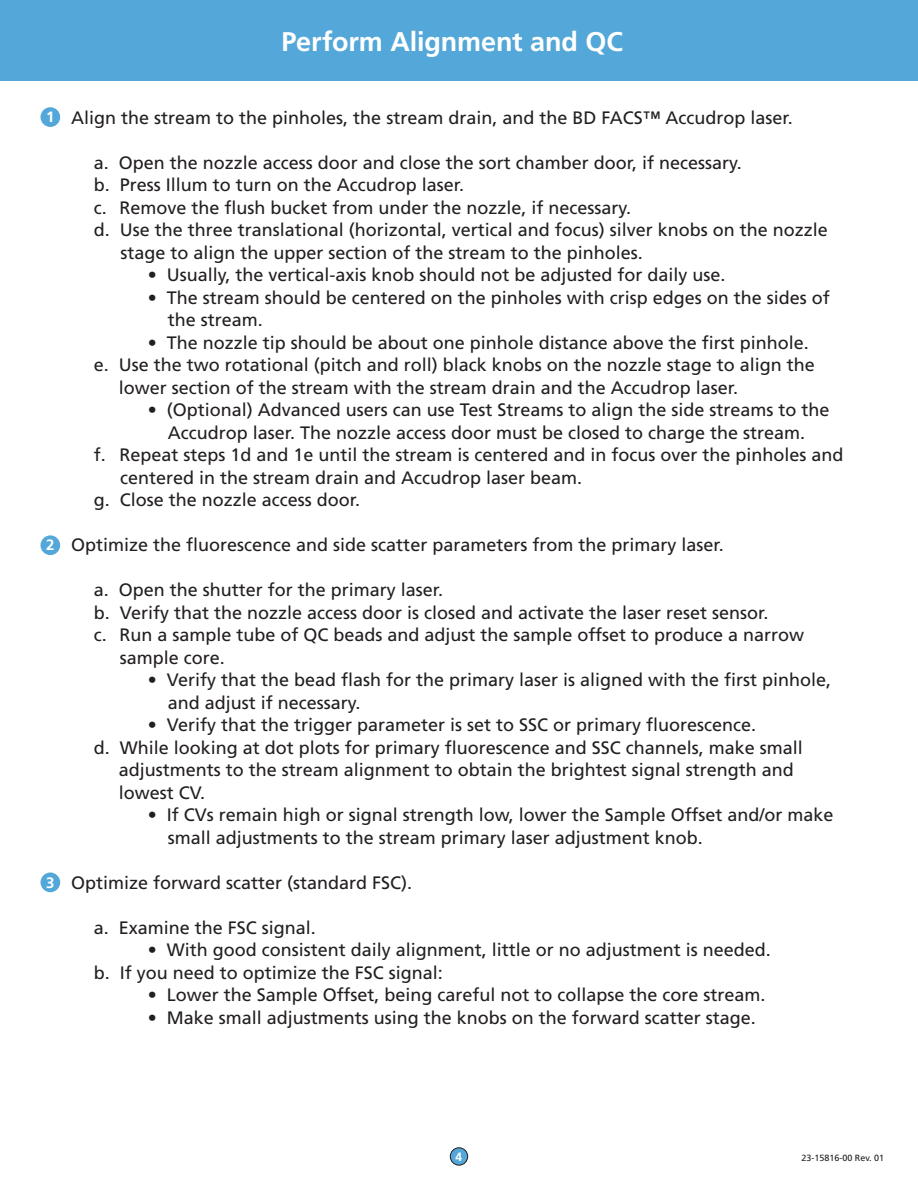
<style>
.page{position:relative;width:918px;height:1188px;background:#fff}
.page>*{position:absolute;margin:0;border:0;box-sizing:border-box;transform-origin:0 0}
.t1{font:700 27px "Frutiger";letter-spacing:-.005em;color:#fff}
.t2{font:18px/22.5px "Frutiger";color:#231f20}
.t3{font:700 15px "Frutiger";color:#fff}
.t4{font:700 12px "Frutiger";color:#fff}
.t5{font:9px "Frutiger";color:#231f20}
</style>
<div class="page">
<div style="left:0;top:0;width:918px;height:81px;background:#54a8d9"></div>
<div style="left:41px;top:108px;width:18px;height:18px;background:#54a8d9;border-radius:50%"></div>
<div style="left:40px;top:107px;width:20px;height:20px;border:2px solid #54a8d9;border-radius:50%"></div>
<div style="left:41px;top:536px;width:18px;height:18px;background:#54a8d9;border-radius:50%"></div>
<div style="left:40px;top:535px;width:20px;height:20px;border:2px solid #54a8d9;border-radius:50%"></div>
<div style="left:41px;top:873px;width:18px;height:18px;background:#54a8d9;border-radius:50%"></div>
<div style="left:40px;top:873px;width:20px;height:19px;border:2px solid #54a8d9;border-radius:50%"></div>
<div style="left:450px;top:1148px;width:18px;height:17px;background:#54a8d9;border-radius:50%"></div>
<div style="left:450px;top:1147px;width:18px;height:19px;border:1px solid #231f20;border-radius:50%"></div>
<h1 class="t1" style="left:281px;top:25px;width:343px">Perform Alignment and QC</h1>
<p class="t3" style="left:46px;top:108px;width:10px">1</p>
<p class="t3" style="left:46px;top:536px;width:10px">2</p>
<p class="t3" style="left:46px;top:874px;width:10px">3</p>
<p class="t2" style="left:71px;top:106px;width:723px">Align the stream to the pinholes, the stream drain, and the BD FACS™ Accudrop laser.</p>
<p class="t2" style="left:94px;top:151px;width:650px">a. Open the nozzle access door and close the sort chamber door, if necessary.</p>
<p class="t2" style="left:94px;top:174px;width:372px">b. Press Illum to turn on the Accudrop laser.</p>
<p class="t2" style="left:94px;top:196px;width:539px">c. Remove the flush bucket from under the nozzle, if necessary.</p>
<p class="t2" style="left:94px;top:219px;width:736px">d. Use the three translational (horizontal, vertical and focus) silver knobs on the nozzle</p>
<p class="t2" style="left:121px;top:241px;width:524px">stage to align the upper section of the stream to the pinholes.</p>
<p class="t2" style="left:148px;top:264px;width:579px">• Usually, the vertical-axis knob should not be adjusted for daily use.</p>
<p class="t2" style="left:168px;top:286px;width:664px;text-indent:-20px">• The stream should be centered on the pinholes with crisp edges on the sides of the stream.</p>
<p class="t2" style="left:148px;top:331px;width:663px">• The nozzle tip should be about one pinhole distance above the first pinhole.</p>
<p class="t2" style="left:94px;top:354px;width:723px">e. Use the two rotational (pitch and roll) black knobs on the nozzle stage to align the</p>
<p class="t2" style="left:119px;top:376px;width:621px">lower section of the stream with the stream drain and the Accudrop laser.</p>
<p class="t2" style="left:148px;top:399px;width:683px">• (Optional) Advanced users can use Test Streams to align the side streams to the</p>
<p class="t2" style="left:168px;top:421px;width:639px">Accudrop laser. The nozzle access door must be closed to charge the stream.</p>
<p class="t2" style="left:94px;top:444px;width:751px">f. Repeat steps 1d and 1e until the stream is centered and in focus over the pinholes and</p>
<p class="t2" style="left:120px;top:466px;width:464px">centered in the stream drain and Accudrop laser beam.</p>
<p class="t2" style="left:94px;top:489px;width:268px">g. Close the nozzle access door.</p>
<p class="t2" style="left:71px;top:534px;width:654px">Optimize the fluorescence and side scatter parameters from the primary laser.</p>
<p class="t2" style="left:94px;top:579px;width:351px">a. Open the shutter for the primary laser.</p>
<p class="t2" style="left:94px;top:601px;width:676px">b. Verify that the nozzle access door is closed and activate the laser reset sensor.</p>
<p class="t2" style="left:94px;top:624px;width:712px">c. Run a sample tube of QC beads and adjust the sample offset to produce a narrow</p>
<p class="t2" style="left:120px;top:646px;width:107px">sample core.</p>
<p class="t2" style="left:168px;top:669px;width:665px;text-indent:-20px">• Verify that the bead flash for the primary laser is aligned with the first pinhole, and adjust if necessary.</p>
<p class="t2" style="left:148px;top:714px;width:610px">• Verify that the trigger parameter is set to SSC or primary fluorescence.</p>
<p class="t2" style="left:94px;top:736px;width:711px">d. While looking at dot plots for primary fluorescence and SSC channels, make small</p>
<p class="t2" style="left:119px;top:759px;width:677px">adjustments to the stream alignment to obtain the brightest signal strength and</p>
<p class="t2" style="left:119px;top:781px;width:88px">lowest CV.</p>
<p class="t2" style="left:168px;top:804px;width:667px;text-indent:-20px">• If CVs remain high or signal strength low, lower the Sample Offset and/or make small adjustments to the stream primary laser adjustment knob.</p>
<p class="t2" style="left:71px;top:871px;width:343px">Optimize forward scatter (standard FSC).</p>
<p class="t2" style="left:94px;top:916px;width:224px">a. Examine the FSC signal.</p>
<p class="t2" style="left:94px;top:939px;width:679px;text-indent:54px">• With good consistent daily alignment, little or no adjustment is needed. b. If you need to optimize the FSC signal:</p>
<p class="t2" style="left:148px;top:984px;width:619px">• Lower the Sample Offset, being careful not to collapse the core stream.</p>
<p class="t2" style="left:148px;top:1006px;width:610px">• Make small adjustments using the knobs on the forward scatter stage.</p>
<p class="t4" style="left:456px;top:1149px;width:8px">4</p>
<p class="t5" style="left:801px;top:1153px;width:84px">23-15816-00 Rev. 01</p>
</div>
